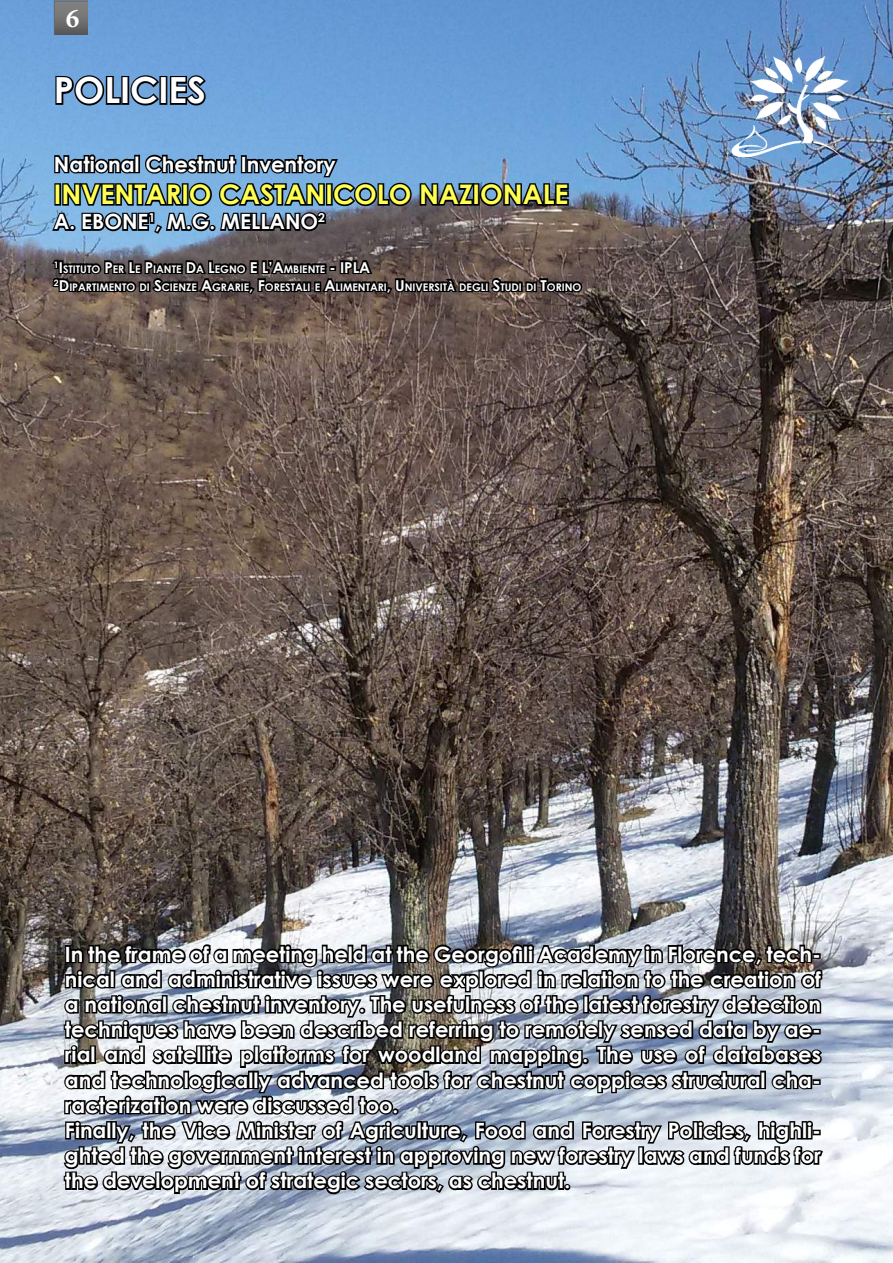
<style>
.page{position:relative;width:893px;height:1263px;background:#fff}
.page>*{position:absolute;margin:0;border:0;box-sizing:border-box;transform-origin:0 0}
.t1{font:700 36px "Century Gothic";color:#fff}
.t2{font:700 27px "Century Gothic";color:#ffff53}
.t3{font:700 27px "Minion Pro";color:#fff}
.t4{font:700 21px/25.2px "Century Gothic";color:#fff}
.t5{font:700 10.5px/18px "Century Gothic";color:#fff}
.s1{font-size:15px}
</style>
<div class="page">
<img style="left:0;top:0;width:893px;height:1263px">
<svg style="left:54px;top:74px;width:68px;height:33px;background:#426180"></svg>
<div style="left:121px;top:76px;width:8px;height:29px;border:3px solid #000"></div>
<svg style="left:128px;top:74px;width:33px;height:33px"></svg>
<div style="left:159px;top:76px;width:8px;height:29px;border:3px solid #000"></div>
<svg style="left:168px;top:74px;width:40px;height:34px"></svg>
<svg style="left:51px;top:152px;width:519px;height:84px;background:#4e657c"></svg>
<svg style="left:49px;top:255px;width:536px;height:43px;background:#413734"></svg>
<svg style="left:62px;top:942px;width:763px;height:254px;background:#686c72"></svg>
<svg style="left:54px;top:1px;width:33px;height:34px"></svg>
<img style="left:724px;top:46px;width:133px;height:116px">
<p class="t3" style="left:66px;top:0;width:15px">6</p>
<h1 class="t1" style="left:54px;top:63px;width:153px">POLICIES</h1>
<p class="t4" style="left:54px;top:151px;width:283px">National Chestnut Inventory</p>
<p class="t2" style="left:54px;top:174px;width:516px">INVENTARIO CASTANICOLO NAZIONALE</p>
<p class="t4" style="left:54px;top:208px;width:273px">A. EBONE<sup>1</sup>, M.G. MELLANO<sup>2</sup></p>
<p class="t5" style="left:54px;top:259px;width:529px"><sup>1</sup><span class="s1">I</span>STITUTO <span class="s1">P</span> ER <span class="s1">L</span>E <span class="s1">P</span> IANTE <span class="s1">D</span>A <span class="s1">L</span>EGNO <span class="s1">E L’A</span>MBIENTE <span class="s1">- IPLA<br></span><sup>2</sup><span class="s1">D</span>IPARTIMENTO DI <span class="s1">S</span>CIENZE <span class="s1">A</span>GRARIE<span class="s1">, F</span>ORESTALI E <span class="s1">A</span>LIMENTARI<span class="s1">, U</span>NIVERSITÀ DEGLI <span class="s1">S</span>TUDI DI <span class="s1">T</span>ORINO</p>
<p class="t4" style="left:65px;top:940px;width:758px">In the frame of a meeting held at the Georgofili Academy in Florence, tech&shy;nical and administrative issues were explored in relation to the creation of a national chestnut inventory. The usefulness of the latest forestry detection techniques have been described referring to remotely sensed data by ae&shy;rial and satellite platforms for woodland mapping. The use of databases and technologically advanced tools for chestnut coppices structural cha&shy;racterization were discussed too.<br>Finally, the Vice Minister of Agriculture, Food and Forestry Policies, highli&shy;ghted the government interest in approving new forestry laws and funds for the development of strategic sectors, as chestnut.</p>
</div>
